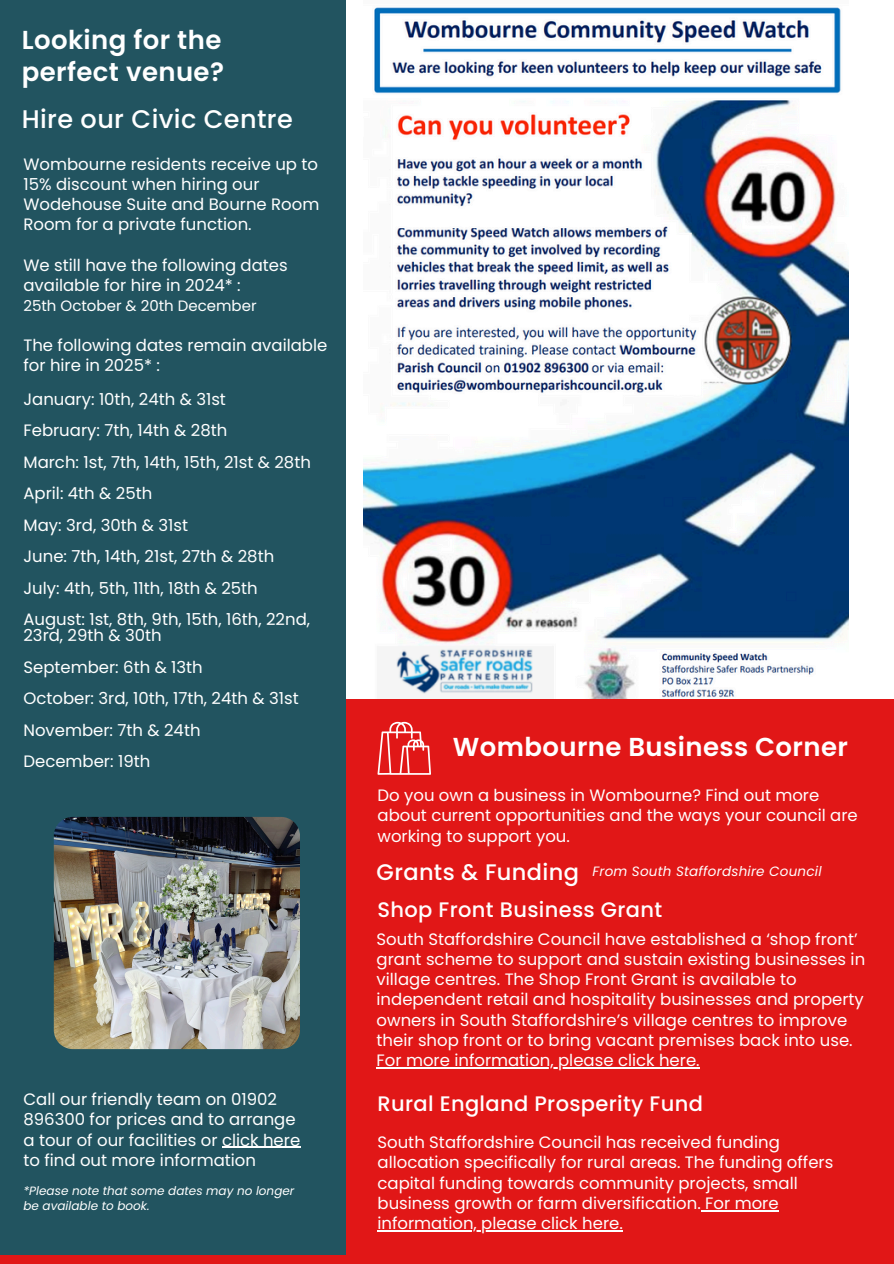
<style>
.page{position:relative;width:894px;height:1264px;background:#fff}
.page>*{position:absolute;margin:0;border:0;box-sizing:border-box;transform-origin:0 0}
.t1{font:600 25.95px/32.7px "Poppins";letter-spacing:.015em;color:#fff}
.t2{font:500 25.5px "Poppins";letter-spacing:.015em;color:#fff}
.t3{font:500 22.5px "Poppins";letter-spacing:.015em;color:#fff}
.t4{font:500 21px "Poppins";letter-spacing:.015em;color:#fff}
.t5{font:16.5px/20.2px "Poppins";color:#fff}
.t6{font:15px "Poppins";color:#fff}
.t7{font:italic 13.5px "Poppins";letter-spacing:.015em;color:#fff}
.t8{font:italic 12px/15px "Poppins";color:#fff}
</style>
<div class="page">
<div style="left:0;top:699px;width:893px;height:564px;background:#e11717"></div>
<img style="left:363px;top:7px;width:485px;height:692px">
<div style="left:0;top:0;width:345px;height:1263px;background:#225460"></div>
<img style="left:54px;top:816px;width:245px;height:233px">
<hr style="left:222px;top:1146px;width:78px;height:1px;background:#fff">
<svg style="left:377px;top:722px;width:54px;height:52px"></svg>
<hr style="left:376px;top:1067px;width:323px;height:1px;background:#fff">
<hr style="left:700px;top:1210px;width:78px;height:1px;background:#fff">
<hr style="left:377px;top:1230px;width:245px;height:1px;background:#fff">
<div style="left:0;top:1255px;width:893px;height:8px;background:#e11717"></div>
<p class="t1" style="left:22px;top:23px;width:204px">Looking for the perfect venue?</p>
<h3 class="t2" style="left:22px;top:101px;width:272px">Hire our Civic Centre</h3>
<h3 class="t5" style="left:23px;top:154px;width:297px">Wombourne residents receive up to<br>15% discount when hiring our<br>Wodehouse Suite and Bourne Room<br>Room for a private function.</h3>
<h3 class="t5" style="left:23px;top:255px;width:266px">We still have the following dates available for hire in 2024* :</h3>
<h3 class="t6" style="left:23px;top:296px;width:235px">25th October &amp; 20th December</h3>
<h3 class="t5" style="left:23px;top:335px;width:305px">The following dates remain available for hire in 2025* :</h3>
<h3 class="t5" style="left:23px;top:389px;width:204px">January: 10th, 24th &amp; 31st</h3>
<h3 class="t5" style="left:23px;top:420px;width:205px">February: 7th, 14th &amp; 28th</h3>
<h3 class="t5" style="left:23px;top:452px;width:289px">March: 1st, 7th, 14th, 15th, 21st &amp; 28th</h3>
<h3 class="t5" style="left:23px;top:483px;width:130px">April: 4th &amp; 25th</h3>
<h3 class="t5" style="left:23px;top:515px;width:166px">May: 3rd, 30th &amp; 31st</h3>
<h3 class="t5" style="left:23px;top:546px;width:252px">June: 7th, 14th, 21st, 27th &amp; 28th</h3>
<h3 class="t5" style="left:23px;top:578px;width:236px">July: 4th, 5th, 11th, 18th &amp; 25th</h3>
<h3 class="t5" style="left:23px;top:611px;width:288px;line-height:15.8px">August: 1st, 8th, 9th, 15th, 16th, 22nd,<br>23rd, 29th &amp; 30th</h3>
<h3 class="t5" style="left:23px;top:656px;width:181px">September: 6th &amp; 13th</h3>
<h3 class="t5" style="left:23px;top:688px;width:276px">October: 3rd, 10th, 17th, 24th &amp; 31st</h3>
<h3 class="t5" style="left:23px;top:719px;width:178px">November: 7th &amp; 24th</h3>
<h3 class="t5" style="left:23px;top:751px;width:128px">December: 19th</h3>
<p class="t5" style="left:23px;top:1089px;width:278px">Call our friendly team on 01902<br>896300 for prices and to arrange a tour of our facilities or click here to find out more information</p>
<p class="t8" style="left:23px;top:1182px;width:272px">*Please note that some dates may no longer be available to book.</p>
<p class="t1" style="left:452px;top:730px;width:396px">Wombourne Business Corner</p>
<p class="t5" style="left:377px;top:785px;width:481px">Do you own a business in Wombourne? Find out more about current opportunities and the ways your council are working to support you.</p>
<h4 class="t3" style="left:376px;top:856px;width:204px">Grants &amp; Funding</h4>
<h2 class="t7" style="left:592px;top:861px;width:231px">From South Staffordshire Council</h2>
<h2 class="t4" style="left:377px;top:895px;width:286px">Shop Front Business Grant</h2>
<h1 class="t5" style="left:376px;top:928px;width:490px">South Staffordshire Council have established a ‘shop front’ grant scheme to support and sustain existing businesses in village centres. The Shop Front Grant is available to independent retail and hospitality businesses and property owners in South Staffordshire’s village centres to improve their shop front or to bring vacant premises back into use.</h1>
<h3 class="t5" style="left:376px;top:1050px;width:324px">For more information, please click here.</h3>
<h3 class="t4" style="left:377px;top:1088px;width:327px">Rural England Prosperity Fund</h3>
<h2 class="t5" style="left:377px;top:1132px;width:457px">South Staffordshire Council has received funding allocation specifically for rural areas. The funding offers capital funding towards community projects, small business growth or farm diversification. For more</h2>
<h3 class="t5" style="left:377px;top:1213px;width:247px">information, please click here.</h3>
</div>
